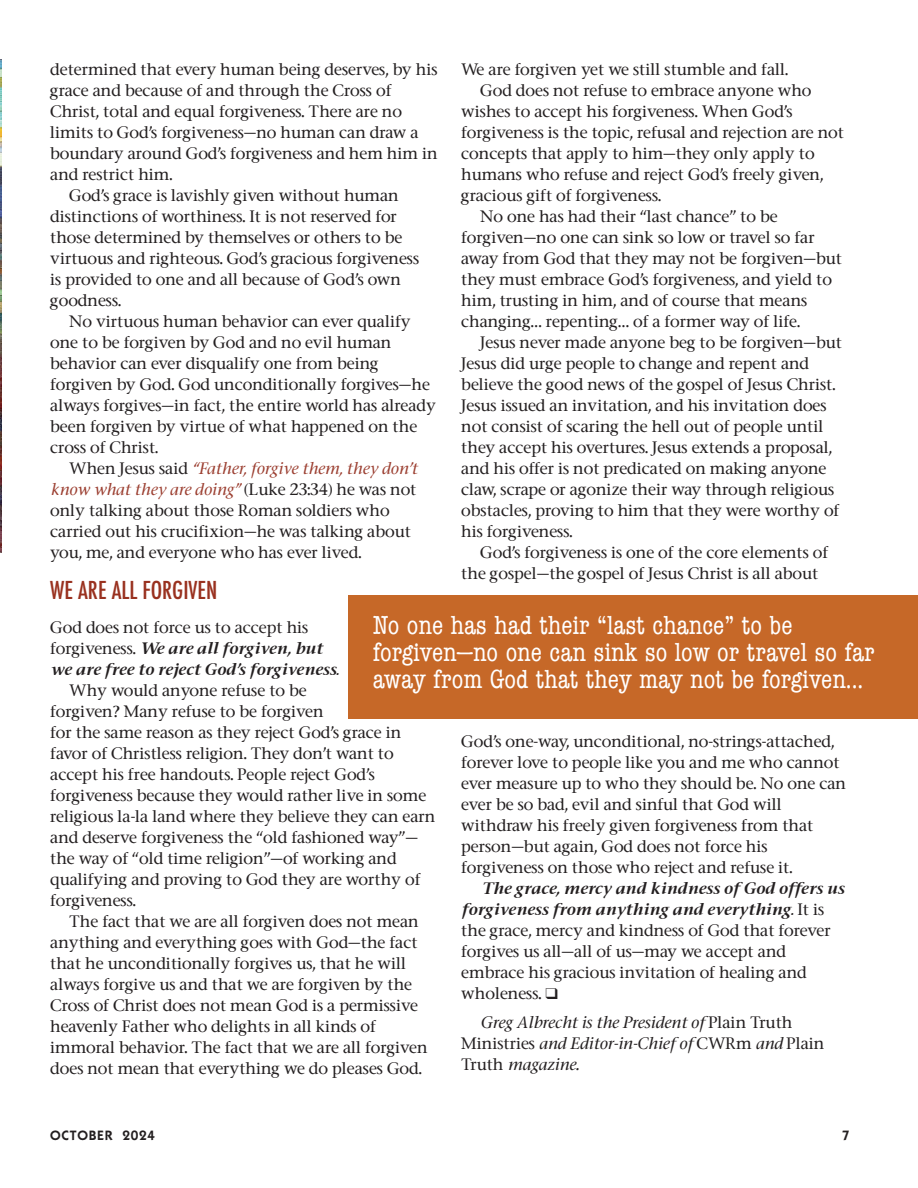
<style>
.page{position:relative;width:918px;height:1188px;background:#fff}
.page>*{position:absolute;margin:0;border:0;box-sizing:border-box;transform-origin:0 0}
.t1{font:condensed 27px/27px "American Typewriter";color:#fff}
.t2{font:500 condensed 24px "Futura";color:#99311f}
.t3{font:500 15.75px/21px "Stone Serif";color:#231f20}
.t4{font:italic 15.75px/21px "Stone Serif Semi Boold";color:#231f20}
.t5{font:italic 500 15.75px/21.3px "Stone Serif";color:#231f20}
.t6{font:italic 500 15.75px "Stone Serif";color:#9c4032}
.t7{font:600 13.65px "ITC Kabel Std";letter-spacing:.055em;color:#231f20}
.s1{font-style:normal;color:#231f20}
.s2{font-family:"Stone Serif";font-weight:500;font-style:normal}
.s3{font-style:normal}
</style>
<div class="page">
<img style="left:0;top:59px;width:1px;height:494px">
<div style="left:349px;top:595px;width:569px;height:124px;background:#c66828"></div>
<p class="t3" style="left:461px;top:59px;width:328px">We are forgiven yet we still stumble and fall.</p>
<p class="t3" style="left:480px;top:80px;width:333px">God does not refuse to embrace anyone who</p>
<p class="t3" style="left:461px;top:101px;width:333px">wishes to accept his forgiveness. When God’s</p>
<p class="t3" style="left:461px;top:122px;width:384px">forgiveness is the topic, refusal and rejection are not</p>
<p class="t3" style="left:461px;top:143px;width:355px">concepts that apply to him—they only apply to</p>
<p class="t3" style="left:461px;top:164px;width:364px">humans who refuse and reject God’s freely given,</p>
<p class="t3" style="left:461px;top:185px;width:201px">gracious gift of forgiveness.</p>
<p class="t3" style="left:480px;top:206px;width:299px">No one has had their “last chance” to be</p>
<p class="t3" style="left:461px;top:227px;width:355px">forgiven—no one can sink so low or travel so far</p>
<p class="t3" style="left:461px;top:248px;width:382px">away from God that they may not be forgiven—but</p>
<p class="t3" style="left:461px;top:269px;width:372px">they must embrace God’s forgiveness, and yield to</p>
<p class="t3" style="left:461px;top:290px;width:347px">him, trusting in him, and of course that means</p>
<p class="t3" style="left:461px;top:311px;width:340px">changing… repenting… of a former way of life.</p>
<p class="t3" style="left:480px;top:332px;width:363px">Jesus never made anyone beg to be forgiven—but</p>
<p class="t3" style="left:461px;top:353px;width:349px">Jesus did urge people to change and repent and</p>
<p class="t3" style="left:461px;top:374px;width:376px">believe the good news of the gospel of Jesus Christ.</p>
<p class="t3" style="left:461px;top:395px;width:367px">Jesus issued an invitation, and his invitation does</p>
<p class="t3" style="left:461px;top:416px;width:364px">not consist of scaring the hell out of people until</p>
<p class="t3" style="left:461px;top:437px;width:372px">they accept his overtures. Jesus extends a proposal,</p>
<p class="t3" style="left:461px;top:458px;width:367px">and his offer is not predicated on making anyone</p>
<p class="t3" style="left:461px;top:479px;width:374px">claw, scrape or agonize their way through religious</p>
<p class="t3" style="left:461px;top:500px;width:380px">obstacles, proving to him that they were worthy of</p>
<p class="t3" style="left:461px;top:521px;width:113px">his forgiveness.</p>
<p class="t3" style="left:480px;top:542px;width:350px">God’s forgiveness is one of the core elements of</p>
<p class="t3" style="left:461px;top:563px;width:359px">the gospel—the gospel of Jesus Christ is all about</p>
<p class="t3" style="left:50px;top:59px;width:389px">determined that every human being deserves, by his</p>
<p class="t3" style="left:50px;top:80px;width:343px">grace and because of and through the Cross of</p>
<p class="t3" style="left:50px;top:101px;width:353px">Christ, total and equal forgiveness. There are no</p>
<p class="t3" style="left:50px;top:122px;width:370px">limits to God’s forgiveness—no human can draw a</p>
<p class="t3" style="left:50px;top:143px;width:389px">boundary around God’s forgiveness and hem him in</p>
<p class="t3" style="left:50px;top:164px;width:124px">and restrict him.</p>
<p class="t3" style="left:69px;top:185px;width:331px">God’s grace is lavishly given without human</p>
<p class="t3" style="left:50px;top:206px;width:348px">distinctions of worthiness. It is not reserved for</p>
<p class="t3" style="left:50px;top:227px;width:354px">those determined by themselves or others to be</p>
<p class="t3" style="left:50px;top:248px;width:370px">virtuous and righteous. God’s gracious forgiveness</p>
<p class="t3" style="left:50px;top:269px;width:352px">is provided to one and all because of God’s own</p>
<p class="t3" style="left:50px;top:290px;width:72px">goodness.</p>
<p class="t3" style="left:69px;top:311px;width:343px">No virtuous human behavior can ever qualify</p>
<p class="t3" style="left:50px;top:332px;width:343px">one to be forgiven by God and no evil human</p>
<p class="t3" style="left:50px;top:353px;width:330px">behavior can ever disqualify one from being</p>
<p class="t3" style="left:50px;top:374px;width:381px">forgiven by God. God unconditionally forgives—he</p>
<p class="t3" style="left:50px;top:395px;width:387px">always forgives—in fact, the entire world has already</p>
<p class="t3" style="left:50px;top:416px;width:369px">been forgiven by virtue of what happened on the</p>
<p class="t3" style="left:50px;top:437px;width:110px">cross of Christ.</p>
<p class="t6" style="left:69px;top:458px;width:350px"><span class="s1">When Jesus said</span> “Father, forgive them, they don’t</p>
<p class="t6" style="left:50px;top:479px;width:368px">know what they are doing” <span class="s1">(Luke 23:34) he was not</span></p>
<p class="t3" style="left:50px;top:500px;width:341px">only talking about those Roman soldiers who</p>
<p class="t3" style="left:50px;top:521px;width:362px">carried out his crucifixion—he was talking about</p>
<p class="t3" style="left:50px;top:542px;width:313px">you, me, and everyone who has ever lived.</p>
<h2 class="t2" style="left:50px;top:575px;width:169px">WE ARE ALL FORGIVEN</h2>
<p class="t3" style="left:50px;top:617px;width:260px">God does not force us to accept his</p>
<p class="t4" style="left:50px;top:638px;width:290px"><span class="s2">forgiveness.</span> We are all forgiven, but we are free to reject God’s forgiveness.</p>
<p class="t3" style="left:50px;top:680px;width:387px;text-indent:19px">Why would anyone refuse to be<br>forgiven? Many refuse to be forgiven<br>for the same reason as they reject God’s grace in favor of Christless religion. They don’t want to accept his free handouts. People reject God’s forgiveness because they would rather live in some religious la-la land where they believe they can earn and deserve forgiveness the “old fashioned way”— the way of “old time religion”—of working and qualifying and proving to God they are worthy of forgiveness.</p>
<p class="t3" style="left:50px;top:911px;width:379px;text-indent:19px">The fact that we are all forgiven does not mean anything and everything goes with God—the fact that he unconditionally forgives us, that he will always forgive us and that we are forgiven by the Cross of Christ does not mean God is a permissive heavenly Father who delights in all kinds of immoral behavior. The fact that we are all forgiven does not mean that everything we do pleases God.</p>
<h1 class="t1" style="left:373px;top:612px;width:503px">No one has had their “last chance” to be forgiven—no one can sink so low or travel so far away from God that they may not be forgiven...</h1>
<p class="t3" style="left:461px;top:731px;width:386px">God’s one-way, unconditional, no-strings-attached, forever love to people like you and me who cannot ever measure up to who they should be. No one can ever be so bad, evil and sinful that God will withdraw his freely given forgiveness from that person—but again, God does not force his forgiveness on those who reject and refuse it.</p>
<p class="t4" style="left:461px;top:878px;width:385px;text-indent:20px">The grace, mercy and kindness of God offers us forgiveness from anything and everything. <span class="s2">It is</span></p>
<p class="t3" style="left:461px;top:920px;width:371px">the grace, mercy and kindness of God that forever forgives us all—all of us—may we accept and embrace his gracious invitation of healing and wholeness. ❑</p>
<p class="t5" style="left:461px;top:1011px;width:365px;text-indent:19px">Greg Albrecht is the President of <span class="s3">Plain Truth<br>Ministries</span> and Editor-in-Chief of <span class="s3">CWRm</span> and <span class="s3">Plain<br>Truth</span> magazine.</p>
<p class="t7" style="left:50px;top:1127px;width:106px">OCTOBER 2024</p>
<p class="t7" style="left:842px;top:1127px;width:9px">7</p>
</div>
